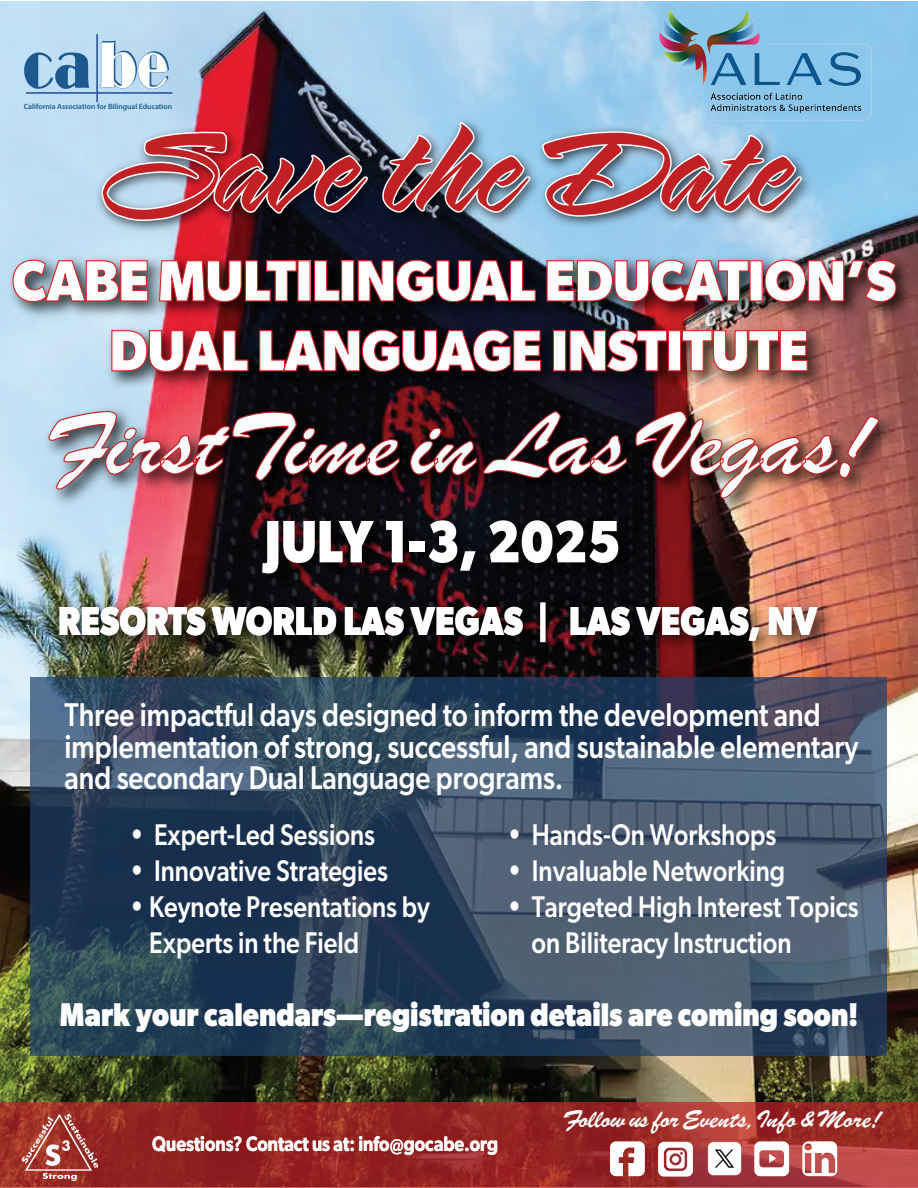
<style>
.page{position:relative;width:918px;height:1188px;background:#fff}
.page>*{position:absolute;margin:0;border:0;box-sizing:border-box;transform-origin:0 0}
.t1{font:144px "Sarah Script";letter-spacing:-.01em;color:#c12025;scale:1.1 1}
.t2{font:87px "Brush ATF";letter-spacing:-.02em;color:#fbfcfd;scale:1.1 1}
.t3{font:700 60px "Gibson";color:#fff;scale:.84 1}
.t4{font:700 58.2px/69.9px "Gibson";letter-spacing:-.02em;color:#fff;text-align:center;scale:.92 1}
.t5{font:700 40.5px "Gibson";color:#fff;scale:.84 1}
.t6{font:500 33px/31.5px "Gibson";color:#fff;scale:.84 1}
.t7{font:700 33px "Gibson";color:#fff;scale:.84 1}
.t8{font:500 30px/36px "Gibson";color:#fff;scale:.84 1}
.t9{font:24px "Brush ATF";color:#fff;scale:1.1 1}
.t10{font:600 21px "Gibson";color:#fff;scale:.84 1}
.t11{font:600 7.65px "Myriad Pro";color:#1d588e}
</style>
<div class="page">
<img style="left:0;top:1px;width:918px;height:1101px">
<svg style="left:31px;top:677px;width:856px;height:379px"></svg>
<img style="left:48px;top:590px;width:800px;height:76px">
<svg style="left:0;top:1102px;width:918px;height:86px;fill:#952522"></svg>
<svg style="left:610px;top:1141px;width:35px;height:35px"></svg>
<svg style="left:658px;top:1142px;width:35px;height:35px"></svg>
<svg style="left:754px;top:1141px;width:35px;height:35px"></svg>
<svg style="left:802px;top:1141px;width:35px;height:35px"></svg>
<img style="left:706px;top:1141px;width:36px;height:36px">
<svg style="left:22px;top:1114px;width:76px;height:67px"></svg>
<img style="left:0;top:240px;width:918px;height:167px">
<img style="left:252px;top:534px;width:411px;height:65px">
<img style="left:38px;top:389px;width:865px;height:145px">
<svg style="left:48px;top:410px;width:353px;height:80px"></svg>
<svg style="left:409px;top:411px;width:219px;height:68px"></svg>
<img style="left:635px;top:410px;width:245px;height:89px">
<img style="left:12px;top:34px;width:885px;height:339px">
<img style="left:658px;top:7px;width:216px;height:117px">
<p class="t11" style="left:24px;top:101px;width:150px">California Association for Bilingual Education</p>
<h1 class="t1" style="left:113px;top:91px;width:626px">Save the Date</h1>
<h3 class="t4" style="left:12px;top:245px;width:963px">CABE MULTILINGUAL EDUCATION’S<br>DUAL LANGUAGE INSTITUTE</h3>
<h2 class="t2" style="left:50px;top:388px;width:743px">First Time in Las Vegas!</h2>
<h3 class="t3" style="left:265px;top:506px;width:425px">JULY 1-3, 2025</h3>
<h3 class="t5" style="left:58px;top:596px;width:905px">RESORTS WORLD LAS VEGAS | LAS VEGAS, NV</h3>
<p class="t6" style="left:65px;top:699px;width:947px">Three impactful days designed to inform the development and implementation of strong, successful, and sustainable elementary and secondary Dual Language programs.</p>
<p class="t8" style="left:508px;top:817px;width:321px">• Hands-On Workshops</p>
<p class="t8" style="left:508px;top:853px;width:332px">• Invaluable Networking</p>
<p class="t8" style="left:532px;top:889px;width:391px;text-indent:-24px">• Targeted High Interest Topics on Biliteracy Instruction</p>
<p class="t8" style="left:130px;top:817px;width:293px">• Expert-Led Sessions</p>
<p class="t8" style="left:130px;top:853px;width:309px">• Innovative Strategies</p>
<p class="t8" style="left:149px;top:889px;width:336px;text-indent:-19px">• Keynote Presentations by<br>Experts in the Field</p>
<p class="t7" style="left:60px;top:995px;width:952px">Mark your calendars—registration details are coming soon!</p>
<p class="t10" style="left:152px;top:1131px;width:413px">Questions? Contact us at: info@gocabe.org</p>
<p class="t9" style="left:564px;top:1103px;width:288px">Follow us for Events, Info &amp; More!</p>
</div>
